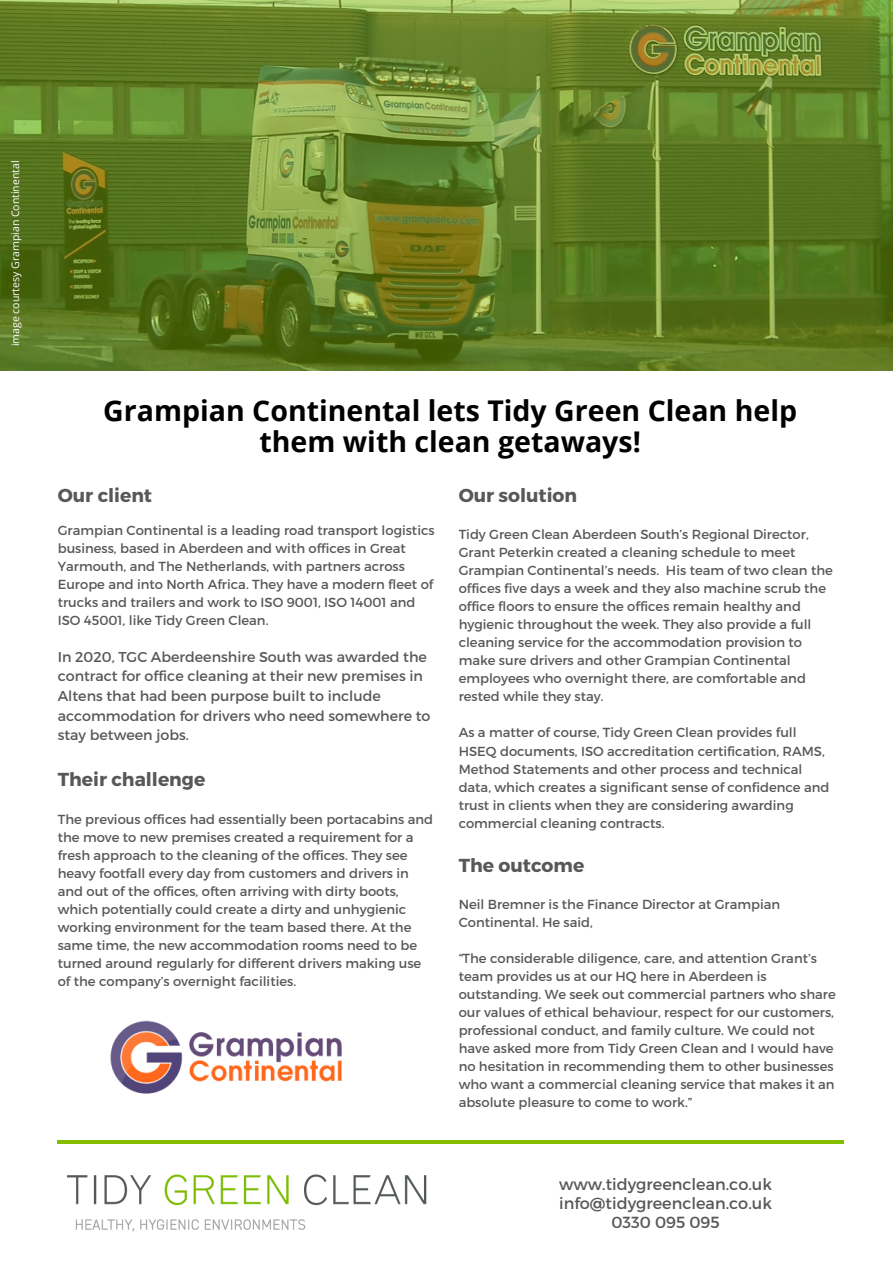
<style>
.page{position:relative;width:893px;height:1263px;background:#fff}
.page>*{position:absolute;margin:0;border:0;box-sizing:border-box;transform-origin:0 0}
.t1{font:700 28.5px/31.5px "Open Sans";color:#000;text-align:center}
.t2{font:700 18.75px "Montserrat";color:#585858}
.t3{font:16.05px "Montserrat";color:#585858}
.t4{font:14.25px/19.7px "Montserrat";color:#585858}
.t5{font:13.12px/18px "Montserrat";color:#585858}
.t6{font:10.5px "Open Sans";color:#fff}
</style>
<div class="page">
<hr style="left:57px;top:1141px;width:786px;height:2px;background:#84bd00">
<img style="left:57px;top:1143px;width:402px;height:89px">
<svg style="left:0;top:0;width:893px;height:370px;background:#648028"></svg>
<img style="left:110px;top:1020px;width:232px;height:74px">
<p class="t6" style="left:8px;top:346px;width:187px;rotate:-90deg">image courtesy Grampian Continental</p>
<p class="t1" style="left:103px;top:394px;width:695px">Grampian Continental lets Tidy Green Clean help them with clean getaways!</p>
<p class="t2" style="left:58px;top:483px;width:96px">Our client</p>
<p class="t5" style="left:58px;top:520px;width:378px">Grampian Continental is a leading road transport logistics business, based in Aberdeen and with offices in Great Yarmouth, and The Netherlands, with partners across Europe and into North Africa. They have a modern fleet of trucks and trailers and work to ISO 9001, ISO 14001 and ISO 45001, like Tidy Green Clean.</p>
<p class="t4" style="left:58px;top:646px;width:374px">In 2020, TGC Aberdeenshire South was awarded the contract for office cleaning at their new premises in Altens that had been purpose built to include accommodation for drivers who need somewhere to stay between jobs.</p>
<p class="t2" style="left:58px;top:767px;width:149px">Their challenge</p>
<p class="t5" style="left:58px;top:810px;width:377px">The previous offices had essentially been portacabins and the move to new premises created a requirement for a fresh approach to the cleaning of the offices. They see heavy footfall every day from customers and drivers in and out of the offices, often arriving with dirty boots, which potentially could create a dirty and unhygienic working environment for the team based there. At the same time, the new accommodation rooms need to be turned around regularly for different drivers making use of the company’s overnight facilities.</p>
<p class="t2" style="left:459px;top:483px;width:120px">Our solution</p>
<p class="t5" style="left:459px;top:525px;width:376px">Tidy Green Clean Aberdeen South’s Regional Director, Grant Peterkin created a cleaning schedule to meet Grampian Continental’s needs. His team of two clean the offices five days a week and they also machine scrub the office floors to ensure the offices remain healthy and hygienic throughout the week. They also provide a full cleaning service for the accommodation provision to make sure drivers and other Grampian Continental employees who overnight there, are comfortable and rested while they stay.</p>
<p class="t5" style="left:459px;top:723px;width:372px">As a matter of course, Tidy Green Clean provides full HSEQ documents, ISO accreditation certification, RAMS, Method Statements and other process and technical data, which creates a significant sense of confidence and trust in clients when they are considering awarding commercial cleaning contracts.</p>
<p class="t2" style="left:459px;top:853px;width:127px">The outcome</p>
<p class="t5" style="left:459px;top:895px;width:323px">Neil Bremner is the Finance Director at Grampian<br>Continental. He said,</p>
<p class="t5" style="left:459px;top:949px;width:378px">“The considerable diligence, care, and attention Grant’s team provides us at our HQ here in Aberdeen is outstanding. We seek out commercial partners who share our values of ethical behaviour, respect for our customers, professional conduct, and family culture. We could not have asked more from Tidy Green Clean and I would have no hesitation in recommending them to other businesses who want a commercial cleaning service that makes it an absolute pleasure to come to work.”</p>
<p class="t3" style="left:559px;top:1174px;width:214px">www.tidygreenclean.co.uk</p>
<p class="t3" style="left:559px;top:1193px;width:214px">info@tidygreenclean.co.uk</p>
<p class="t3" style="left:611px;top:1212px;width:110px">0330 095 095</p>
</div>
